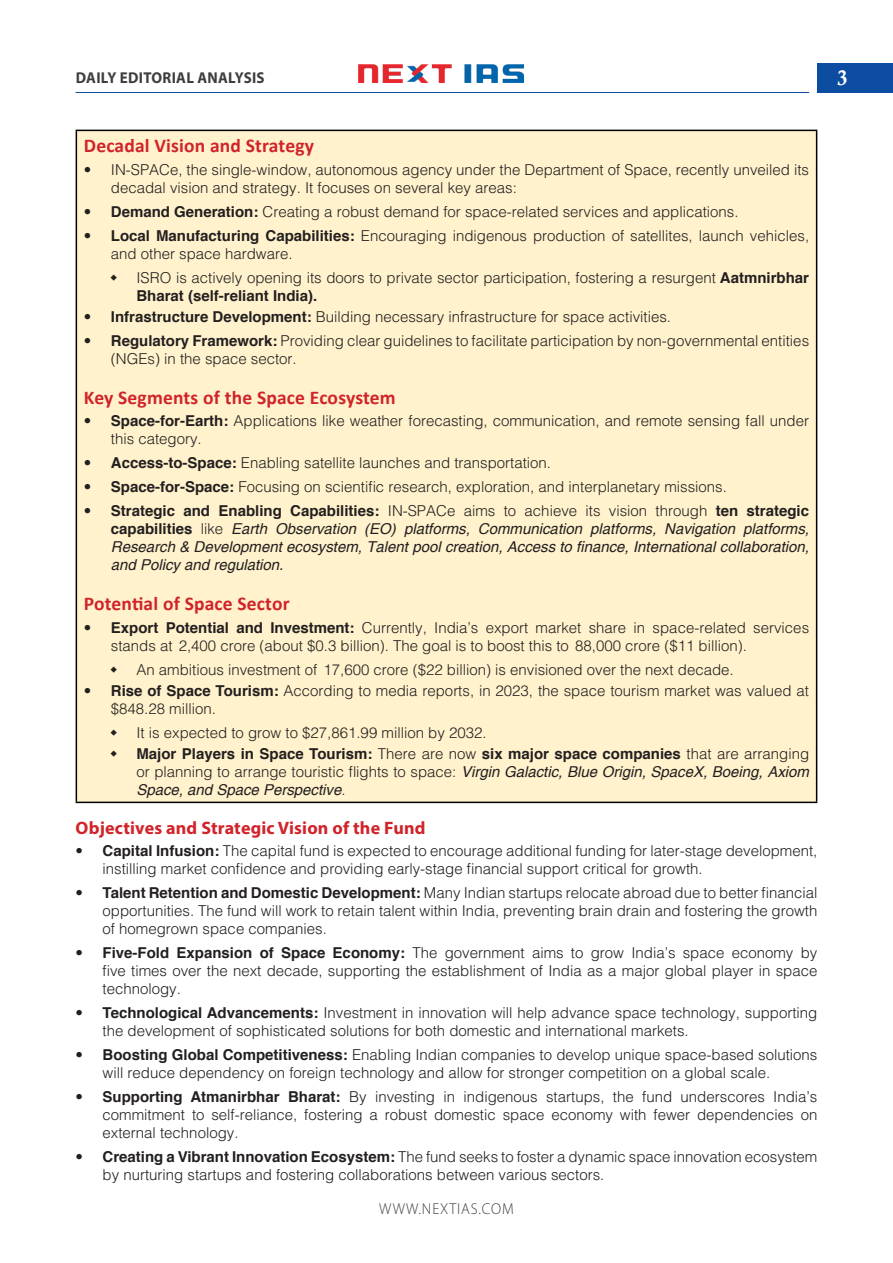
<style>
.page{position:relative;width:893px;height:1263px;background:#fff}
.page>*{position:absolute;margin:0;border:0;box-sizing:border-box;transform-origin:0 0}
.t1{font:21px "Calis MT Bol";color:#fff}
.H-2{font:700 19.5px "Calibri";letter-spacing:.01em;color:#d1232a}
.H-2-2{font:700 18px "Myriad Pro";letter-spacing:.01em;color:#d1232a}
.t2{font:700 15.75px "Myriad Pro";letter-spacing:.02em;color:#3e3e3f;scale:.95 1}
.t3{font:300 15.75px "Myriad Pro";letter-spacing:.06em;color:#3e3e3f;scale:.95 1}
.t4{font:300 15px/18px "Helvetica";color:#231f20}
.t5{font:italic 15px/18px "Helvetica";color:#231f20;text-align:justify}
.s1{font-weight:700}
.s2{font-weight:300;font-style:normal}
.s3{font-weight:700;font-style:normal}
.s4{font-weight:400;font-style:italic}
</style>
<div class="page">
<div style="left:817px;top:63px;width:76px;height:30px;background:#0d4da1"></div>
<img style="left:358px;top:64px;width:165px;height:19px">
<hr style="left:76px;top:92px;width:733px;height:1px;background:#0d4da1">
<div style="left:76px;top:130px;width:741px;height:672px;background:#fff2cc"></div>
<hr style="left:76px;top:130px;width:741px;height:1px;background:#000">
<hr style="left:76px;top:131px;width:1px;height:671px;background:#000">
<hr style="left:816px;top:131px;width:1px;height:671px;background:#000">
<hr style="left:76px;top:802px;width:741px;height:1px;background:#000">
<p class="t2" style="left:76px;top:67px;width:200px">DAILY EDITORIAL ANALYSIS</p>
<h1 class="t1" style="left:837px;top:66px;width:12px">3</h1>
<p class="H-2" style="left:84px;top:132px;width:232px">Decadal Vision and Strategy</p>
<p class="t4" style="left:111px;top:160px;width:700px;text-indent:-27px">• IN-SPACe, the single-window, autonomous agency under the Department of Space, recently unveiled its decadal vision and strategy. It focuses on several key areas:</p>
<p class="t4" style="left:84px;top:202px;width:656px">• <span class="s1">Demand Generation:</span> Creating a robust demand for space-related services and applications.</p>
<p class="t4" style="left:111px;top:226px;width:700px;text-indent:-27px">• <span class="s1">Local Manufacturing Capabilities:</span> Encouraging indigenous production of satellites, launch vehicles, and other space hardware.</p>
<p class="t4" style="left:136px;top:268px;width:674px">ISRO is actively opening its doors to private sector participation, fostering a resurgent <span class="s1">Aatmnirbhar<br>Bharat (self-reliant India).</span></p>
<p class="t4" style="left:84px;top:307px;width:589px">• <span class="s1">Infrastructure Development:</span> Building necessary infrastructure for space activities.</p>
<p class="t4" style="left:111px;top:331px;width:700px;text-indent:-27px">• <span class="s1">Regulatory Framework:</span> Providing clear guidelines to facilitate participation by non-governmental entities (NGEs) in the space sector.</p>
<p class="H-2" style="left:84px;top:384px;width:313px">Key Segments of the Space Ecosystem</p>
<p class="t4" style="left:111px;top:412px;width:700px;text-indent:-27px">• <span class="s1">Space-for-Earth:</span> Applications like weather forecasting, communication, and remote sensing fall under this category.</p>
<p class="t4" style="left:84px;top:454px;width:469px">• <span class="s1">Access-to-Space:</span> Enabling satellite launches and transportation.</p>
<p class="t4" style="left:84px;top:478px;width:645px">• <span class="s1">Space-for-Space:</span> Focusing on scientific research, exploration, and interplanetary missions.</p>
<p class="t5" style="left:111px;top:503px;width:700px;text-indent:-27px"><span class="s2">•</span> <span class="s3">Strategic and Enabling Capabilities:</span> <span class="s2">IN-SPACe aims to achieve its vision through</span> <span class="s3">ten strategic capabilities</span> <span class="s2">like</span> Earth Observation (EO) platforms, Communication platforms, Navigation platforms, Research &amp; Development ecosystem, Talent pool creation, Access to finance, International collaboration, and Policy and regulation.</p>
<p class="H-2" style="left:84px;top:590px;width:207px">Potential of Space Sector</p>
<p class="t4" style="left:111px;top:618px;width:700px;text-indent:-27px">• <span class="s1">Export Potential and Investment:</span> Currently, India’s export market share in space-related services stands at ₹2,400 crore (about $0.3 billion). The goal is to boost this to ₹88,000 crore ($11 billion).</p>
<p class="t4" style="left:136px;top:660px;width:599px">An ambitious investment of ₹17,600 crore ($22 billion) is envisioned over the next decade.</p>
<p class="t4" style="left:111px;top:681px;width:700px;text-indent:-27px">• <span class="s1">Rise of Space Tourism:</span> According to media reports, in 2023, the space tourism market was valued at $848.28 million.</p>
<p class="t4" style="left:136px;top:723px;width:352px">It is expected to grow to $27,861.99 million by 2032.</p>
<p class="t4" style="left:136px;top:744px;width:674px;text-align:justify"><span class="s1">Major Players in Space Tourism:</span> There are now <span class="s1">six major space companies</span> that are arranging or planning to arrange touristic flights to space: <span class="s4">Virgin Galactic, Blue Origin, SpaceX, Boeing, Axiom Space, and Space Perspective</span>.</p>
<p class="H-2-2" style="left:76px;top:816px;width:351px">Objectives and Strategic Vision of the Fund</p>
<p class="t4" style="left:103px;top:841px;width:716px;text-indent:-27px">• <span class="s1">Capital Infusion:</span> The capital fund is expected to encourage additional funding for later-stage development, instilling market confidence and providing early-stage financial support critical for growth.</p>
<p class="t4" style="left:103px;top:883px;width:716px;text-align:justify;text-indent:-27px">• <span class="s1">Talent Retention and Domestic Development:</span> Many Indian startups relocate abroad due to better financial opportunities. The fund will work to retain talent within India, preventing brain drain and fostering the growth of homegrown space companies.</p>
<p class="t4" style="left:103px;top:943px;width:716px;text-align:justify;text-indent:-27px">• <span class="s1">Five-Fold Expansion of Space Economy:</span> The government aims to grow India’s space economy by five times over the next decade, supporting the establishment of India as a major global player in space technology.</p>
<p class="t4" style="left:103px;top:1003px;width:716px;text-indent:-27px">• <span class="s1">Technological Advancements:</span> Investment in innovation will help advance space technology, supporting the development of sophisticated solutions for both domestic and international markets.</p>
<p class="t4" style="left:103px;top:1045px;width:716px;text-indent:-27px">• <span class="s1">Boosting Global Competitiveness:</span> Enabling Indian companies to develop unique space-based solutions will reduce dependency on foreign technology and allow for stronger competition on a global scale.</p>
<p class="t4" style="left:103px;top:1087px;width:716px;text-align:justify;text-indent:-27px">• <span class="s1">Supporting Atmanirbhar Bharat:</span> By investing in indigenous startups, the fund underscores India’s commitment to self-reliance, fostering a robust domestic space economy with fewer dependencies on external technology.</p>
<p class="t4" style="left:103px;top:1147px;width:716px;text-indent:-27px">• <span class="s1">Creating a Vibrant Innovation Ecosystem:</span> The fund seeks to foster a dynamic space innovation ecosystem by nurturing startups and fostering collaborations between various sectors.</p>
<p class="t3" style="left:379px;top:1200px;width:143px">WWW.NEXTIAS.COM</p>
</div>
